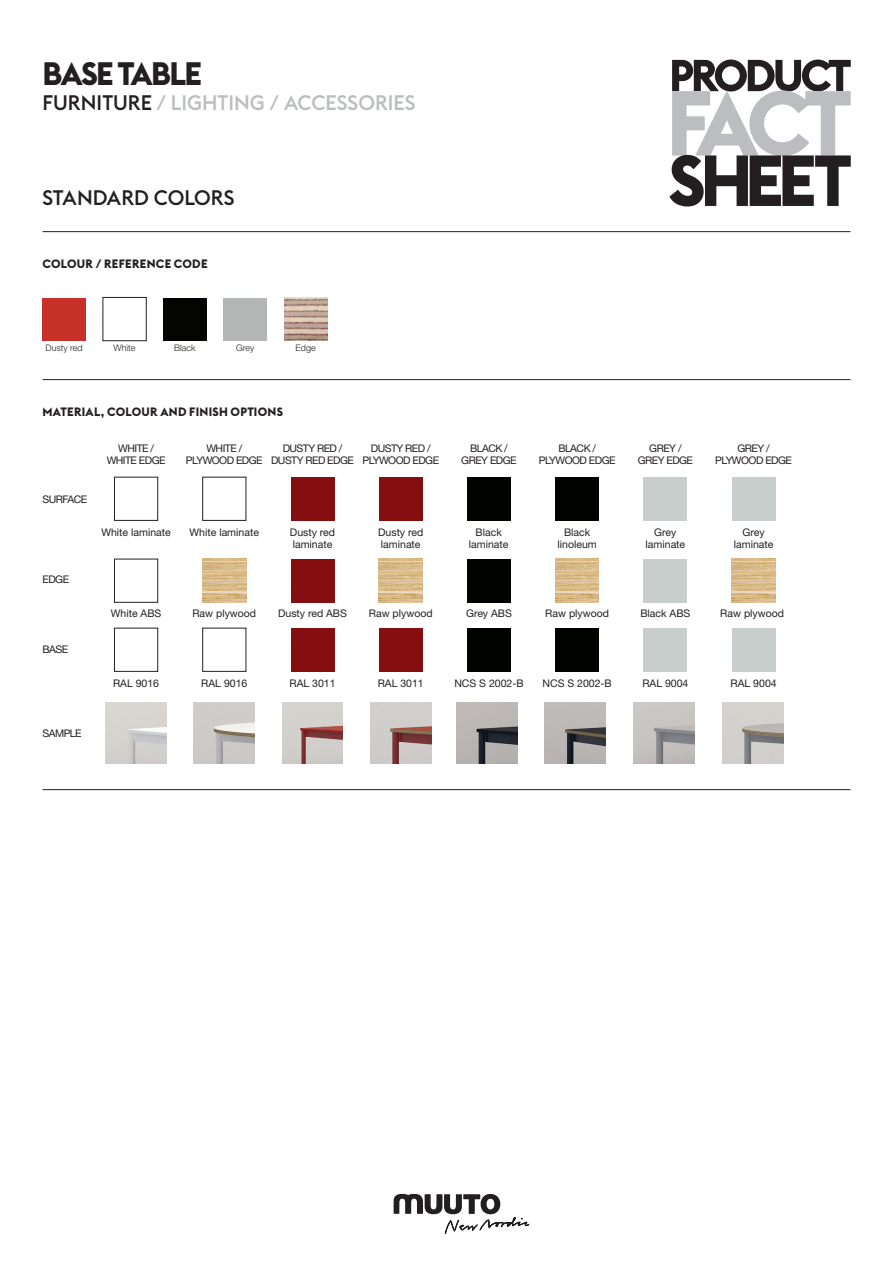
<style>
.page{position:relative;width:893px;height:1263px;background:#fff}
.page>*{position:absolute;margin:0;border:0;box-sizing:border-box;transform-origin:0 0}
.t1{font:700 32.1px "Euclid Flex";letter-spacing:-.05em;color:#231f20}
.t2{font:500 20.7px "Euclid Flex";color:#bcbdc0}
.t3{font:500 20.7px "Euclid Flex";color:#231f20}
.EUCLID_8_PKT{font:700 12px "Euclid Flex";letter-spacing:.02em;color:#231f20}
.tekst{font:700 12px "Euclid Flex";letter-spacing:.02em;color:#231f20}
.t4{font:10.5px/12px "Helvetica Neue LT Std";color:#231f20;text-align:center}
.t5{font:10.5px "Helvetica Neue LT Std";letter-spacing:-.05em;color:#231f20}
.text_factsheet{font:300 9px "Helvetica Neue LT Std";color:#231f20}
.s1{color:#231f20}
</style>
<div class="page">
<svg style="left:393px;top:1194px;width:136px;height:40px"></svg>
<hr style="left:43px;top:231px;width:807px;height:1px;background:#231f20">
<hr style="left:43px;top:379px;width:807px;height:1px;background:#231f20">
<hr style="left:43px;top:789px;width:807px;height:1px;background:#231f20">
<svg style="left:669px;top:60px;width:182px;height:146px"></svg>
<img style="left:284px;top:297px;width:43px;height:43px">
<div style="left:43px;top:298px;width:43px;height:42px;background:#c73127"></div>
<div style="left:103px;top:297px;width:43px;height:44px;background:#fff;border:1px solid #231f20"></div>
<div style="left:163px;top:298px;width:44px;height:42px;background:#040503"></div>
<div style="left:224px;top:298px;width:43px;height:42px;background:#b4b5b5"></div>
<img style="left:722px;top:702px;width:61px;height:61px">
<img style="left:634px;top:702px;width:61px;height:61px">
<img style="left:282px;top:702px;width:61px;height:61px">
<img style="left:545px;top:702px;width:60px;height:61px">
<img style="left:106px;top:702px;width:61px;height:61px">
<img style="left:194px;top:702px;width:61px;height:61px">
<img style="left:370px;top:702px;width:61px;height:61px">
<img style="left:456px;top:702px;width:61px;height:61px">
<div style="left:291px;top:477px;width:43px;height:43px;background:#850e11"></div>
<div style="left:291px;top:559px;width:43px;height:43px;background:#850e11"></div>
<div style="left:291px;top:628px;width:43px;height:43px;background:#850e11"></div>
<div style="left:379px;top:477px;width:43px;height:43px;background:#850e11"></div>
<div style="left:379px;top:628px;width:43px;height:43px;background:#850e11"></div>
<div style="left:467px;top:477px;width:44px;height:43px;background:#000200"></div>
<div style="left:467px;top:559px;width:44px;height:43px;background:#000200"></div>
<div style="left:467px;top:628px;width:44px;height:43px;background:#000200"></div>
<div style="left:555px;top:477px;width:44px;height:43px;background:#000200"></div>
<div style="left:555px;top:628px;width:44px;height:43px;background:#000200"></div>
<div style="left:644px;top:477px;width:43px;height:43px;background:#c7cecc"></div>
<div style="left:644px;top:559px;width:43px;height:43px;background:#c7cecc"></div>
<div style="left:644px;top:628px;width:43px;height:43px;background:#c7cecc"></div>
<div style="left:732px;top:477px;width:43px;height:43px;background:#c7cecc"></div>
<div style="left:732px;top:628px;width:43px;height:43px;background:#c7cecc"></div>
<div style="left:114px;top:477px;width:44px;height:43px;border:1px solid #231f20"></div>
<div style="left:114px;top:559px;width:44px;height:43px;border:1px solid #231f20"></div>
<div style="left:114px;top:628px;width:44px;height:43px;border:1px solid #231f20"></div>
<img style="left:202px;top:559px;width:44px;height:43px">
<img style="left:379px;top:559px;width:43px;height:43px">
<img style="left:555px;top:559px;width:44px;height:43px">
<img style="left:732px;top:559px;width:43px;height:43px">
<p class="t1" style="left:43px;top:56px;width:161px">BASE TABLE</p>
<p class="t2" style="left:43px;top:91px;width:375px"><span class="s1">FURNITURE</span> / LIGHTING / ACCESSORIES</p>
<p class="t3" style="left:43px;top:186px;width:193px">STANDARD COLORS</p>
<p class="tekst" style="left:43px;top:257px;width:167px">COLOUR / REFERENCE CODE</p>
<p class="text_factsheet" style="left:46px;top:343px;width:39px">Dusty red</p>
<p class="text_factsheet" style="left:114px;top:343px;width:23px">White</p>
<p class="text_factsheet" style="left:174px;top:343px;width:23px">Black</p>
<p class="text_factsheet" style="left:236px;top:343px;width:20px">Grey</p>
<p class="text_factsheet" style="left:296px;top:342px;width:22px">Edge</p>
<p class="EUCLID_8_PKT" style="left:43px;top:405px;width:242px">MATERIAL, COLOUR AND FINISH OPTIONS</p>
<p class="t4" style="left:118px;top:442px;width:37px">WHITE /</p>
<p class="t5" style="left:107px;top:454px;width:60px">WHITE EDGE</p>
<p class="t4" style="left:206px;top:442px;width:37px">WHITE /</p>
<p class="t5" style="left:186px;top:454px;width:78px">PLYWOOD EDGE</p>
<p class="t5" style="left:283px;top:442px;width:61px">DUSTY RED /</p>
<p class="t5" style="left:271px;top:454px;width:84px">DUSTY RED EDGE</p>
<p class="t5" style="left:371px;top:442px;width:61px">DUSTY RED /</p>
<p class="t5" style="left:362px;top:454px;width:78px">PLYWOOD EDGE</p>
<p class="t4" style="left:470px;top:442px;width:39px">BLACK /</p>
<p class="t5" style="left:461px;top:454px;width:57px">GREY EDGE</p>
<p class="t4" style="left:558px;top:442px;width:39px">BLACK /</p>
<p class="t5" style="left:539px;top:454px;width:78px">PLYWOOD EDGE</p>
<p class="t5" style="left:43px;top:492px;width:46px">SURFACE</p>
<p class="t4" style="left:101px;top:526px;width:71px">White laminate</p>
<p class="t4" style="left:190px;top:526px;width:71px">White laminate</p>
<p class="t4" style="left:290px;top:526px;width:47px;text-align:left">Dusty red laminate</p>
<p class="t4" style="left:378px;top:526px;width:47px;text-align:left">Dusty red laminate</p>
<p class="t4" style="left:469px;top:526px;width:41px">Black laminate</p>
<p class="t4" style="left:557px;top:526px;width:41px">Black linoleum</p>
<p class="t4" style="left:43px;top:573px;width:28px">EDGE</p>
<p class="t4" style="left:111px;top:608px;width:52px">White ABS</p>
<p class="t4" style="left:192px;top:608px;width:65px">Raw plywood</p>
<p class="t4" style="left:278px;top:608px;width:70px">Dusty red ABS</p>
<p class="t4" style="left:369px;top:608px;width:65px">Raw plywood</p>
<p class="t4" style="left:466px;top:608px;width:47px">Grey ABS</p>
<p class="t4" style="left:545px;top:608px;width:65px">Raw plywood</p>
<p class="t4" style="left:43px;top:644px;width:27px">BASE</p>
<p class="t4" style="left:113px;top:677px;width:48px">RAL 9016</p>
<p class="t4" style="left:201px;top:677px;width:48px">RAL 9016</p>
<p class="t4" style="left:289px;top:677px;width:48px">RAL 3011</p>
<p class="t4" style="left:378px;top:677px;width:48px">RAL 3011</p>
<p class="t4" style="left:454px;top:677px;width:71px">NCS S 2002-B</p>
<p class="t4" style="left:543px;top:677px;width:71px">NCS S 2002-B</p>
<p class="t4" style="left:43px;top:727px;width:41px">SAMPLE</p>
<p class="t4" style="left:649px;top:442px;width:34px">GREY /</p>
<p class="t5" style="left:638px;top:454px;width:57px">GREY EDGE</p>
<p class="t4" style="left:646px;top:526px;width:41px">Grey laminate</p>
<p class="t4" style="left:640px;top:608px;width:51px">Black ABS</p>
<p class="t4" style="left:642px;top:677px;width:48px">RAL 9004</p>
<p class="t4" style="left:737px;top:442px;width:34px">GREY /</p>
<p class="t5" style="left:715px;top:454px;width:78px">PLYWOOD EDGE</p>
<p class="t4" style="left:734px;top:526px;width:41px">Grey laminate</p>
<p class="t4" style="left:720px;top:608px;width:65px">Raw plywood</p>
<p class="t4" style="left:731px;top:677px;width:48px">RAL 9004</p>
</div>
